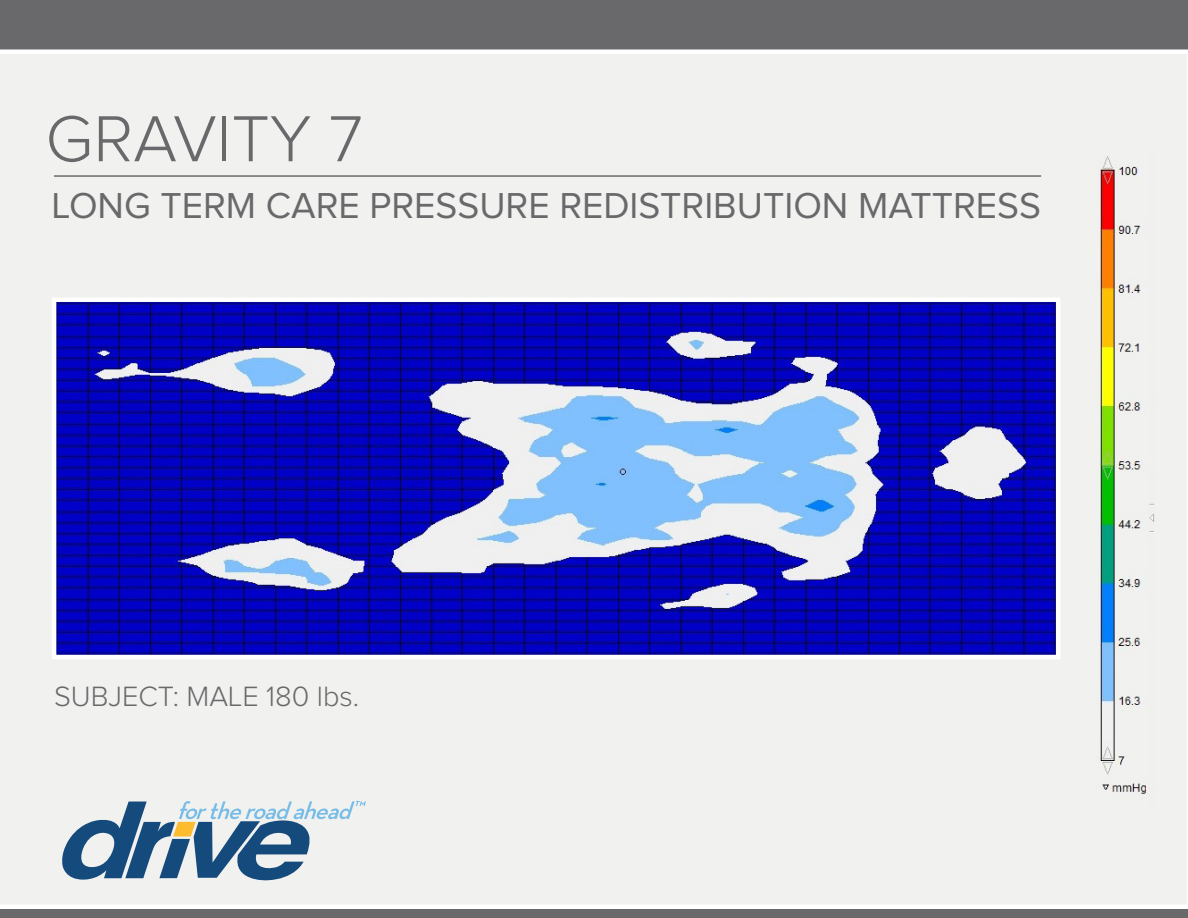
<style>
.page{position:relative;width:1188px;height:918px;background:#fff}
.page>*{position:absolute;margin:0;border:0;box-sizing:border-box;transform-origin:0 0}
.t1{font:300 67.35px "Proxima Nova";color:#69696c}
.t2{font:37.35px "Proxima Nova";color:#69696c}
.t3{font:300 28.95px "Proxima Nova";color:#69696c}
</style>
<div class="page">
<div style="left:1px;top:1px;width:1186px;height:916px;background:#f1f1ef"></div>
<img style="left:57px;top:302px;width:998px;height:352px">
<div style="left:52px;top:297px;width:1008px;height:362px;border:4px solid #fff"></div>
<img style="left:1096px;top:156px;width:58px;height:639px">
<svg style="left:0;top:0;width:1188px;height:54px;background:#757578"></svg>
<svg style="left:62px;top:801px;width:304px;height:80px"></svg>
<svg style="left:0;top:905px;width:1188px;height:13px"></svg>
<hr style="left:54px;top:175px;width:987px;height:2px;background:#6b6b6e">
<p class="t1" style="left:45px;top:108px;width:319px">GRAVITY 7</p>
<p class="t2" style="left:52px;top:189px;width:991px">LONG TERM CARE PRESSURE REDISTRIBUTION MATTRESS</p>
<p class="t3" style="left:54px;top:683px;width:307px">SUBJECT: MALE 180 lbs.</p>
</div>
